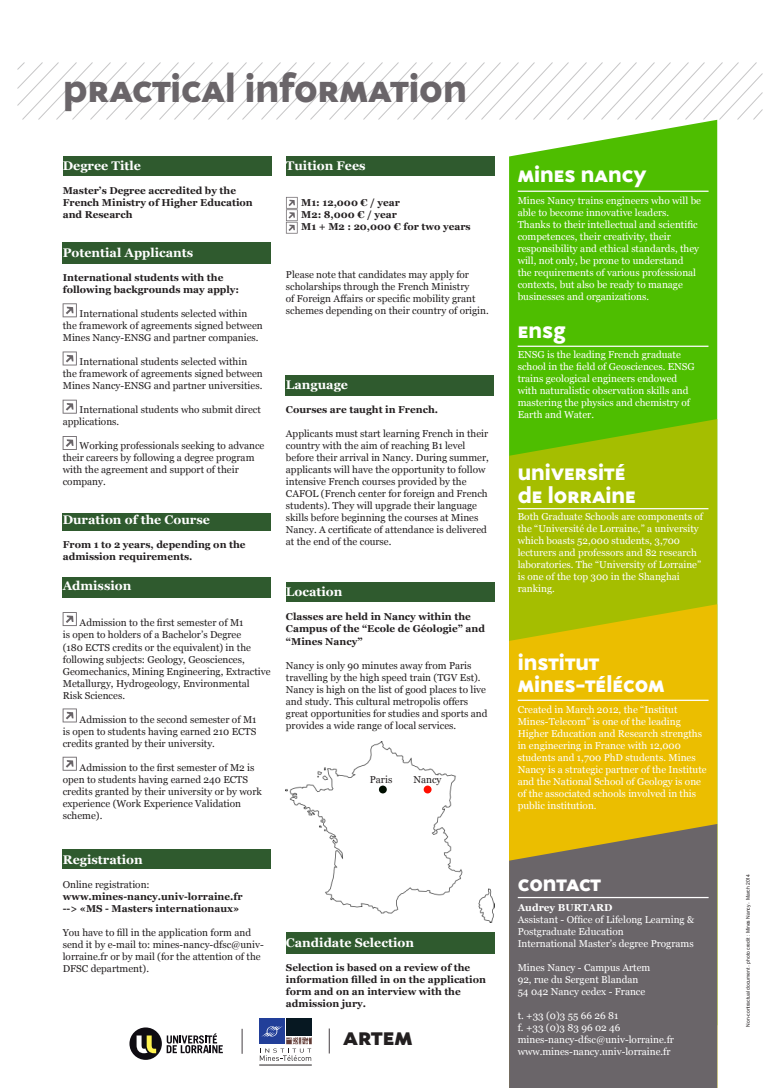
<style>
.page{position:relative;width:780px;height:1088px;background:#fff}
.page>*{position:absolute;margin:0;border:0;box-sizing:border-box;transform-origin:0 0}
.t1{font:700 43.75px "Artem";color:#6a6569}
.t2{font:700 27.5px "Artem";color:#231f20}
.t3{font:700 25px/22.5px "Artem";color:#fff}
.t4{font:700 12.5px "Georgia";color:#fff}
.t5{font:10px/12px "Georgia";color:#231f20}
.t6{font:10px/12px "Georgia";color:#fff}
.t7{font:700 10px/12px "Georgia";color:#231f20}
.t8{font:700 10px "Georgia";color:#fff}
.t9{font:5px "Arial";color:#231f20}
</style>
<div class="page">
<svg style="left:18px;top:63px;width:744px;height:57px"></svg>
<div style="left:286px;top:582px;width:208px;height:19px;background:#2f5a2e"></div>
<div style="left:285px;top:376px;width:209px;height:20px;background:#2f5a2e"></div>
<div style="left:286px;top:932px;width:208px;height:21px;background:#2f5a2e"></div>
<div style="left:62px;top:849px;width:209px;height:20px;background:#2f5a2e"></div>
<div style="left:286px;top:157px;width:208px;height:19px;background:#2f5a2e"></div>
<div style="left:63px;top:577px;width:208px;height:20px;background:#2f5a2e"></div>
<div style="left:63px;top:513px;width:208px;height:17px;background:#2f5a2e"></div>
<div style="left:63px;top:242px;width:208px;height:21px;background:#2f5a2e"></div>
<div style="left:63px;top:157px;width:208px;height:19px;background:#2f5a2e"></div>
<svg style="left:63px;top:303px;width:14px;height:14px"></svg>
<svg style="left:63px;top:351px;width:14px;height:14px"></svg>
<svg style="left:63px;top:400px;width:14px;height:14px"></svg>
<svg style="left:63px;top:436px;width:14px;height:14px"></svg>
<svg style="left:63px;top:612px;width:14px;height:14px"></svg>
<svg style="left:63px;top:708px;width:14px;height:14px"></svg>
<svg style="left:63px;top:757px;width:14px;height:14px"></svg>
<img style="left:286px;top:741px;width:208px;height:181px">
<div style="left:423px;top:785px;width:8px;height:8px;background:#ff0e00;border-radius:50%"></div>
<div style="left:379px;top:785px;width:8px;height:8px;background:#000e00;border-radius:50%"></div>
<svg style="left:167px;top:1033px;width:56px;height:20px"></svg>
<div style="left:129px;top:1027px;width:33px;height:33px;background:#0f0c12;border-radius:50%"></div>
<svg style="left:136px;top:1035px;width:20px;height:18px"></svg>
<svg style="left:259px;top:1018px;width:26px;height:1px"></svg>
<div style="left:286px;top:1018px;width:26px;height:18px;background:#071822"></div>
<div style="left:259px;top:1019px;width:26px;height:25px;background:#223f99"></div>
<hr style="left:259px;top:1065px;width:53px;height:1px;background:#231f20">
<svg style="left:260px;top:1026px;width:52px;height:35px"></svg>
<hr style="left:241px;top:1029px;width:2px;height:25px;background:#6a6569">
<svg style="left:329px;top:1028px;width:1px;height:25px"></svg>
<svg style="left:509px;top:120px;width:208px;height:299px;background:#59c210"></svg>
<hr style="left:517px;top:191px;width:191px;height:1px;background:#fff">
<hr style="left:517px;top:346px;width:191px;height:1px;background:#fff">
<svg style="left:509px;top:419px;width:208px;height:185px;background:#9cbe00"></svg>
<hr style="left:517px;top:508px;width:191px;height:1px;background:#fff">
<svg style="left:509px;top:604px;width:208px;height:220px;background:#e5be00"></svg>
<hr style="left:517px;top:700px;width:191px;height:1px;background:#fff">
<svg style="left:509px;top:824px;width:208px;height:264px;background:#736b61"></svg>
<hr style="left:517px;top:897px;width:191px;height:1px;background:#fff">
<svg style="left:286px;top:197px;width:11px;height:37px"></svg>
<h1 class="t1" style="left:63px;top:70px;width:405px">PRACTICAL INFORMATION</h1>
<p class="t4" style="left:63px;top:158px;width:80px">Degree Title</p>
<p class="t7" style="left:63px;top:185px;width:192px">Master’s Degree accredited by the<br>French Ministry of Higher Education and Research</p>
<p class="t4" style="left:63px;top:245px;width:132px">Potential Applicants</p>
<p class="t7" style="left:63px;top:272px;width:178px">International students with the following backgrounds may apply:</p>
<p class="t5" style="left:63px;top:308px;width:201px;text-align:center">International students selected within<br>the framework of agreements signed between<br>Mines Nancy-ENSG and partner companies.</p>
<p class="t5" style="left:63px;top:356px;width:201px;text-align:center">International students selected within<br>the framework of agreements signed between<br>Mines Nancy-ENSG and partner universities.</p>
<p class="t5" style="left:63px;top:404px;width:200px;text-indent:17px">International students who submit direct applications.</p>
<p class="t5" style="left:63px;top:440px;width:203px;text-indent:17px">Working professionals seeking to advance their careers by following a degree program with the agreement and support of their company.</p>
<p class="t4" style="left:63px;top:512px;width:149px">Duration of the Course</p>
<p class="t7" style="left:63px;top:539px;width:184px">From 1 to 2 years, depending on the admission requirements.</p>
<p class="t4" style="left:63px;top:578px;width:70px">Admission</p>
<p class="t5" style="left:63px;top:617px;width:209px;text-indent:17px">Admission to the first semester of M1<br>is open to holders of a Bachelor’s Degree<br>(180 ECTS credits or the equivalent) in the following subjects: Geology, Geosciences, Geomechanics, Mining Engineering, Extractive Metallurgy, Hydrogeology, Environmental Risk Sciences.</p>
<p class="t5" style="left:63px;top:713px;width:195px;text-align:justify;text-indent:17px">Admission to the second semester of M1 is open to students having earned 210 ECTS credits granted by their university.</p>
<p class="t5" style="left:63px;top:761px;width:200px;text-indent:17px">Admission to the first semester of M2 is open to students having earned 240 ECTS credits granted by their university or by work experience (Work Experience Validation scheme).</p>
<p class="t4" style="left:63px;top:851px;width:82px">Registration</p>
<p class="t5" style="left:63px;top:878px;width:88px">Online registration:</p>
<p class="t7" style="left:63px;top:890px;width:181px">www.mines-nancy.univ-lorraine.fr --&gt; «MS - Masters internationaux»</p>
<p class="t5" style="left:63px;top:926px;width:202px">You have to fill in the application form and send it by e-mail to: mines-nancy-dfsc@univ&shy;lorraine.fr or by mail (for the attention of the DFSC department).</p>
<p class="t4" style="left:286px;top:158px;width:81px">Tuition Fees</p>
<p class="t7" style="left:301px;top:197px;width:171px">M1: 12,000 € / year<br>M2: 8,000 € / year<br>M1 + M2 : 20,000 € for two years</p>
<p class="t5" style="left:286px;top:269px;width:204px">Please note that candidates may apply for scholarships through the French Ministry<br>of Foreign Affairs or specific mobility grant schemes depending on their country of origin.</p>
<p class="t4" style="left:286px;top:377px;width:64px">Language</p>
<p class="t7" style="left:286px;top:404px;width:154px">Courses are taught in French.</p>
<p class="t5" style="left:286px;top:428px;width:204px">Applicants must start learning French in their country with the aim of reaching B1 level before their arrival in Nancy. During summer, applicants will have the opportunity to follow intensive French courses provided by the CAFOL (French center for foreign and French students). They will upgrade their language skills before beginning the courses at Mines Nancy. A certificate of attendance is delivered at the end of the course.</p>
<p class="t4" style="left:286px;top:584px;width:58px">Location</p>
<p class="t7" style="left:286px;top:611px;width:201px">Classes are held in Nancy within the<br>Campus of the “Ecole de Géologie” and “Mines Nancy”</p>
<p class="t5" style="left:286px;top:659px;width:203px">Nancy is only 90 minutes away from Paris travelling by the high speed train (TGV Est).<br>Nancy is high on the list of good places to live and study. This cultural metropolis offers great opportunities for studies and sports and provides a wide range of local services.</p>
<p class="t5" style="left:370px;top:774px;width:24px">Paris</p>
<p class="t5" style="left:413px;top:774px;width:30px">Nancy</p>
<p class="t4" style="left:286px;top:934px;width:130px">Candidate Selection</p>
<p class="t7" style="left:286px;top:961px;width:202px">Selection is based on a review of the information filled in on the application form and on an interview with the admission jury.</p>
<h2 class="t2" style="left:343px;top:1025px;width:71px">artem</h2>
<h3 class="t3" style="left:517px;top:165px;width:130px">mines nancy</h3>
<p class="t6" style="left:517px;top:195px;width:185px">Mines Nancy trains engineers who will be able to become innovative leaders.<br>Thanks to their intellectual and scientific competences, their creativity, their responsibility and ethical standards, they will, not only, be prone to understand<br>the requirements of various professional contexts, but also be ready to manage businesses and organizations.</p>
<h3 class="t3" style="left:517px;top:321px;width:50px">ENSG</h3>
<p class="t6" style="left:517px;top:349px;width:179px">ENSG is the leading French graduate school in the field of Geosciences. ENSG trains geological engineers endowed with naturalistic observation skills and mastering the physics and chemistry of Earth and Water.</p>
<h3 class="t3" style="left:517px;top:463px;width:120px">UNIVERSITé de lorraine</h3>
<p class="t6" style="left:517px;top:511px;width:187px">Both Graduate Schools are components of the “Université de Lorraine,” a university which boasts 52,000 students, 3,700 lecturers and professors and 82 research laboratories. The “University of Lorraine” is one of the top 300 in the Shanghai ranking.</p>
<h3 class="t3" style="left:517px;top:652px;width:148px">institut<br>Mines-Télécom</h3>
<p class="t6" style="left:517px;top:704px;width:190px">Created in March 2012, the “Institut Mines-Telecom” is one of the leading Higher Education and Research strengths in engineering in France with 12,000 students and 1,700 PhD students. Mines Nancy is a strategic partner of the Institute and the National School of Geology is one of the associated schools involved in this public institution.</p>
<h3 class="t3" style="left:517px;top:874px;width:85px">CONTACT</h3>
<p class="t8" style="left:517px;top:901px;width:96px">Audrey BURTARD</p>
<p class="t6" style="left:517px;top:914px;width:178px">Assistant - Office of Lifelong Learning &amp;<br>Postgraduate Education<br>International Master’s degree Programs</p>
<p class="t6" style="left:517px;top:962px;width:134px">Mines Nancy - Campus Artem<br>92, rue du Sergent Blandan<br>54 042 Nancy cedex - France</p>
<p class="t6" style="left:517px;top:1010px;width:158px">t. +33 (0)3 55 66 26 81<br>f. +33 (0)3 83 96 02 46 mines-nancy-dfsc@univ-lorraine.fr www.mines-nancy.univ-lorraine.fr</p>
<p class="t9" style="left:744px;top:1026px;width:154px;rotate:-90deg">Non-contractual document photo credit : Mines Nancy March 2014</p>
</div>
